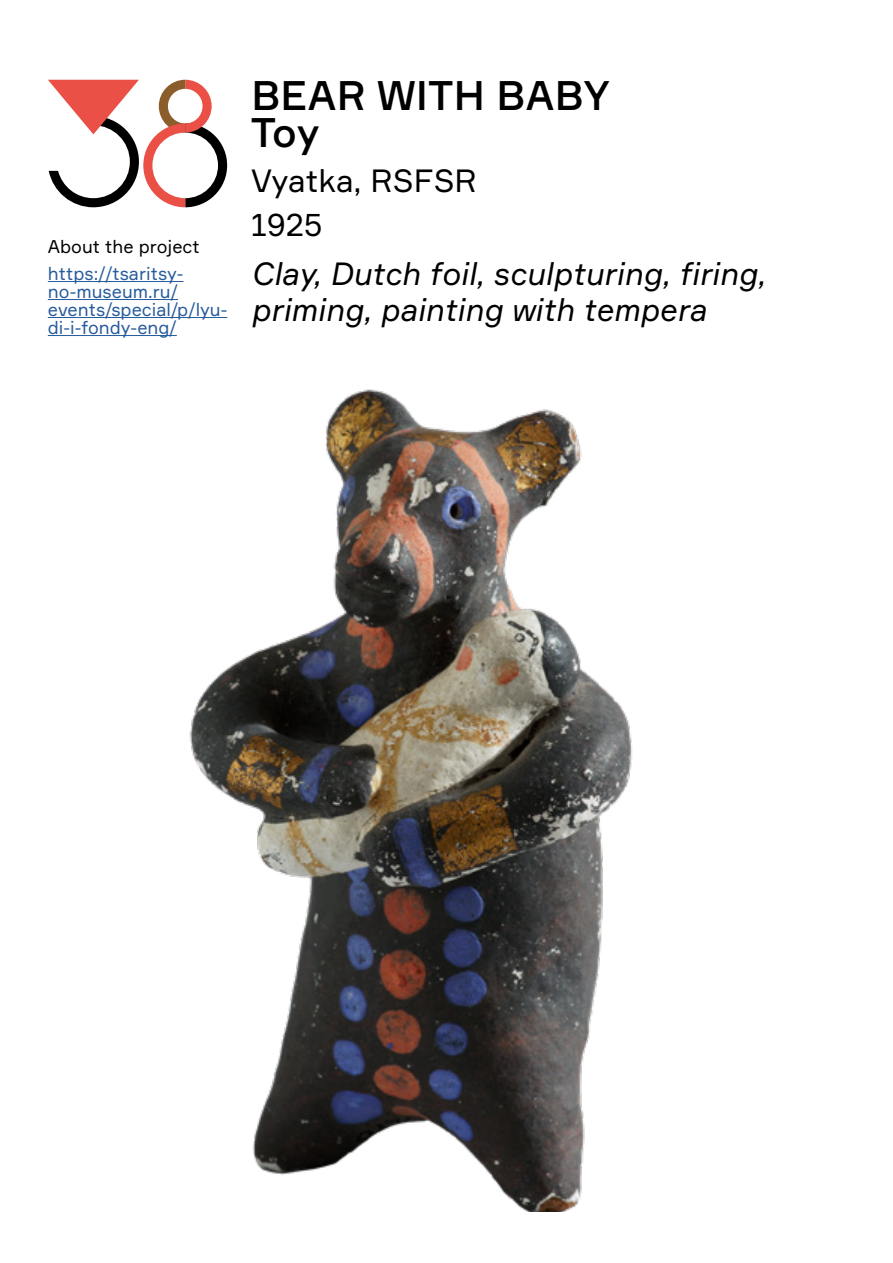
<style>
.page{position:relative;width:893px;height:1263px;background:#fff}
.page>*{position:absolute;margin:0;border:0;box-sizing:border-box;transform-origin:0 0}
.t1{font:500 40.5px/37.5px "Formular";letter-spacing:.01em;color:#000}
.t2{font:italic 31.5px/36px "Formular";color:#000}
.t3{font:31.5px/44.5px "Formular";color:#000}
.t4{font:18px/18px "Formular";color:#275b9b}
.t5{font:18px "Formular";color:#000}
</style>
<div class="page">
<img style="left:189px;top:389px;width:444px;height:823px">
<svg style="left:48px;top:80px;width:179px;height:127px"></svg>
<hr style="left:48px;top:281px;width:135px;height:1px;background:#275b9b">
<hr style="left:48px;top:299px;width:130px;height:1px;background:#275b9b">
<hr style="left:48px;top:317px;width:179px;height:1px;background:#275b9b">
<hr style="left:48px;top:335px;width:129px;height:1px;background:#275b9b">
<p class="t5" style="left:48px;top:236px;width:154px">About the project</p>
<p class="t4" style="left:48px;top:264px;width:181px">https://tsaritsy&shy;no-museum.ru/ events/special/p/lyu&shy;di-i-fondy-eng/</p>
<h1 class="t1" style="left:251px;top:76px;width:360px">BEAR WITH BABY<br>Toy</h1>
<h2 class="t3" style="left:251px;top:158px;width:227px">Vyatka, RSFSR<br>1925</h2>
<h2 class="t2" style="left:251px;top:255px;width:516px">Clay, Dutch foil, sculpturing, firing, priming, painting with tempera</h2>
</div>
